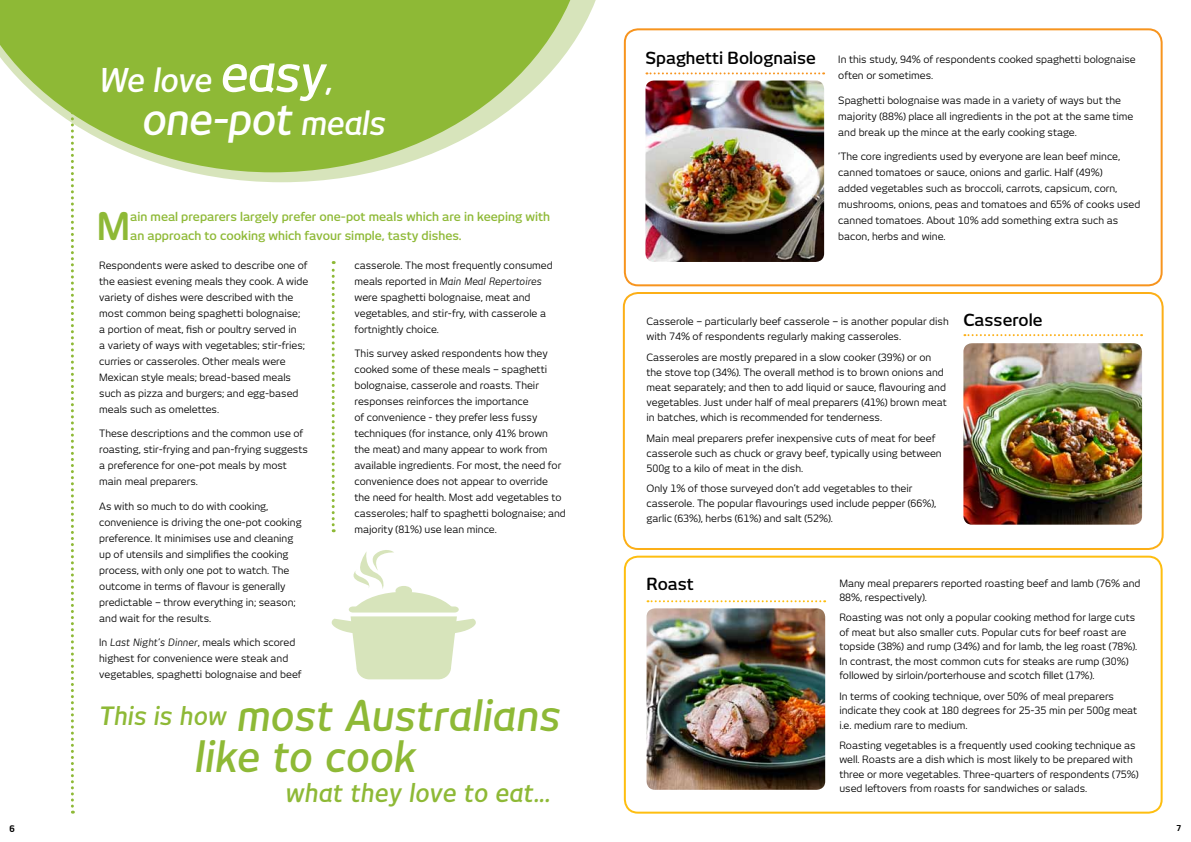
<style>
.page{position:relative;width:1191px;height:842px;background:#fff}
.page>*{position:absolute;margin:0;border:0;box-sizing:border-box;transform-origin:0 0}
.t1{font:italic 600 43px "New June";letter-spacing:-.02em;color:#fff}
.t2{font:italic 600 41.6px/40.6px "New June";color:#8eb936}
.t3{font:600 37.5px "New June";color:#8eb936}
.t4{font:italic 600 32.3px "New June";letter-spacing:-.03em;color:#fff}
.t5{font:italic 600 25px "New June";color:#8eb936}
.t6{font:600 16.5px "New June";color:#000}
.t7{font:600 12px/19px "New June";color:#8eb936}
.t8{font:10px/16px "New June";color:#000}
.t9{font:700 9px "New June";color:#000}
.t10{font:700 8px "New June";color:#000}
.s1{font-size:50.3px}
.s2{font-size:32.3px}
.s3{font-style:italic}
</style>
<div class="page">
<img style="left:963px;top:343px;width:179px;height:182px">
<img style="left:646px;top:608px;width:179px;height:182px">
<div style="left:624px;top:28px;width:538px;height:258px;border:2px solid #f7941e;border-radius:13px"></div>
<div style="left:623px;top:292px;width:540px;height:258px;border:2px solid #fcaf17;border-radius:14px"></div>
<div style="left:624px;top:556px;width:538px;height:258px;border:2px solid #febe10;border-radius:13px"></div>
<svg style="left:190px;top:0;width:406px;height:182px"></svg>
<svg style="left:332px;top:261px;width:3px;height:271px"></svg>
<svg style="left:0;top:0;width:588px;height:172px;fill:#8eb936"></svg>
<svg style="left:71px;top:81px;width:3px;height:733px"></svg>
<img style="left:645px;top:81px;width:179px;height:181px">
<svg style="left:332px;top:550px;width:144px;height:129px"></svg>
<svg style="left:646px;top:72px;width:178px;height:2px"></svg>
<svg style="left:647px;top:600px;width:178px;height:2px"></svg>
<svg style="left:964px;top:334px;width:178px;height:2px"></svg>
<h3 class="t4" style="left:99px;top:61px;width:235px">We love <span class="s1">easy</span>,</h3>
<h1 class="t1" style="left:142px;top:94px;width:245px">one-pot <span class="s2">meals</span></h1>
<h3 class="t3" style="left:97px;top:204px;width:35px">M</h3>
<p class="t7" style="left:130px;top:207px;width:421px">ain meal preparers largely prefer one-pot meals which are in keeping with an approach to cooking which favour simple, tasty dishes.</p>
<p class="t8" style="left:99px;top:257px;width:211px">Respondents were asked to describe one of the easiest evening meals they cook. A wide variety of dishes were described with the most common being spaghetti bolognaise; a portion of meat, fish or poultry served in<br>a variety of ways with vegetables; stir-fries; curries or casseroles. Other meals were Mexican style meals; bread-based meals such as pizza and burgers; and egg-based meals such as omelettes.</p>
<p class="t8" style="left:99px;top:426px;width:210px">These descriptions and the common use of roasting, stir-frying and pan-frying suggests a preference for one-pot meals by most main meal preparers.</p>
<p class="t8" style="left:99px;top:498px;width:204px">As with so much to do with cooking, convenience is driving the one-pot cooking preference. It minimises use and cleaning up of utensils and simplifies the cooking process, with only one pot to watch. The outcome in terms of flavour is generally predictable – throw everything in; season; and wait for the results.</p>
<p class="t8" style="left:99px;top:635px;width:204px">In <span class="s3">Last Night’s Dinner</span>, meals which scored highest for convenience were steak and vegetables, spaghetti bolognaise and beef</p>
<p class="t8" style="left:354px;top:257px;width:200px">casserole. The most frequently consumed meals reported in <span class="s3">Main Meal Repertoires </span>were spaghetti bolognaise, meat and vegetables, and stir-fry, with casserole a fortnightly choice.</p>
<p class="t8" style="left:354px;top:346px;width:213px">This survey asked respondents how they cooked some of these meals – spaghetti bolognaise, casserole and roasts. Their responses reinforces the importance<br>of convenience - they prefer less fussy techniques (for instance, only 41% brown the meat) and many appear to work from available ingredients. For most, the need for convenience does not appear to override the need for health. Most add vegetables to casseroles; half to spaghetti bolognaise; and majority (81%) use lean mince.</p>
<h2 class="t2" style="left:195px;top:695px;width:367px;text-indent:-96px"><sup>This</sup> <sup>is</sup> <sup>how</sup> most Australians like to cook</h2>
<h3 class="t5" style="left:286px;top:778px;width:266px">what they love to eat...</h3>
<h3 class="t6" style="left:645px;top:49px;width:172px">Spaghetti Bolognaise</h3>
<p class="t8" style="left:838px;top:52px;width:299px">In this study, 94% of respondents cooked spaghetti bolognaise often or sometimes.</p>
<p class="t8" style="left:838px;top:92px;width:297px">Spaghetti bolognaise was made in a variety of ways but the majority (88%) place all ingredients in the pot at the same time and break up the mince at the early cooking stage.</p>
<p class="t8" style="left:838px;top:149px;width:303px">‘The core ingredients used by everyone are lean beef mince, canned tomatoes or sauce, onions and garlic. Half (49%)<br>added vegetables such as broccoli, carrots, capsicum, corn, mushrooms, onions, peas and tomatoes and 65% of cooks used canned tomatoes. About 10% add something extra such as bacon, herbs and wine.</p>
<p class="t8" style="left:646px;top:314px;width:304px;line-height:15px">Casserole – particularly beef casserole – is another popular dish with 74% of respondents regularly making casseroles.</p>
<p class="t8" style="left:646px;top:350px;width:302px;line-height:15px">Casseroles are mostly prepared in a slow cooker (39%) or on the stove top (34%). The overall method is to brown onions and meat separately; and then to add liquid or sauce, flavouring and vegetables. Just under half of meal preparers (41%) brown meat in batches, which is recommended for tenderness.</p>
<p class="t8" style="left:646px;top:430px;width:297px;line-height:15px">Main meal preparers prefer inexpensive cuts of meat for beef casserole such as chuck or gravy beef, typically using between<br>500g to a kilo of meat in the dish.</p>
<p class="t8" style="left:646px;top:481px;width:291px;line-height:15px">Only 1% of those surveyed don’t add vegetables to their casserole. The popular flavourings used include pepper (66%), garlic (63%), herbs (61%) and salt (52%).</p>
<h3 class="t6" style="left:963px;top:310px;width:80px">Casserole</h3>
<h3 class="t6" style="left:646px;top:574px;width:49px">Roast</h3>
<p class="t8" style="left:839px;top:576px;width:303px;line-height:14.5px">Many meal preparers reported roasting beef and lamb (76% and<br>88%, respectively).</p>
<p class="t8" style="left:839px;top:610px;width:299px;line-height:14.5px">Roasting was not only a popular cooking method for large cuts of meat but also smaller cuts. Popular cuts for beef roast are topside (38%) and rump (34%) and for lamb, the leg roast (78%).<br>In contrast, the most common cuts for steaks are rump (30%) followed by sirloin/porterhouse and scotch fillet (17%).</p>
<p class="t8" style="left:839px;top:688px;width:299px;line-height:14.5px">In terms of cooking technique, over 50% of meal preparers indicate they cook at 180 degrees for 25-35 min per 500g meat i.e. medium rare to medium.</p>
<p class="t8" style="left:839px;top:738px;width:301px;line-height:14.5px">Roasting vegetables is a frequently used cooking technique as well. Roasts are a dish which is most likely to be prepared with three or more vegetables. Three-quarters of respondents (75%) used leftovers from roasts for sandwiches or salads.</p>
<p class="t9" style="left:9px;top:823px;width:7px">6</p>
<p class="t10" style="left:1176px;top:823px;width:6px">7</p>
</div>
